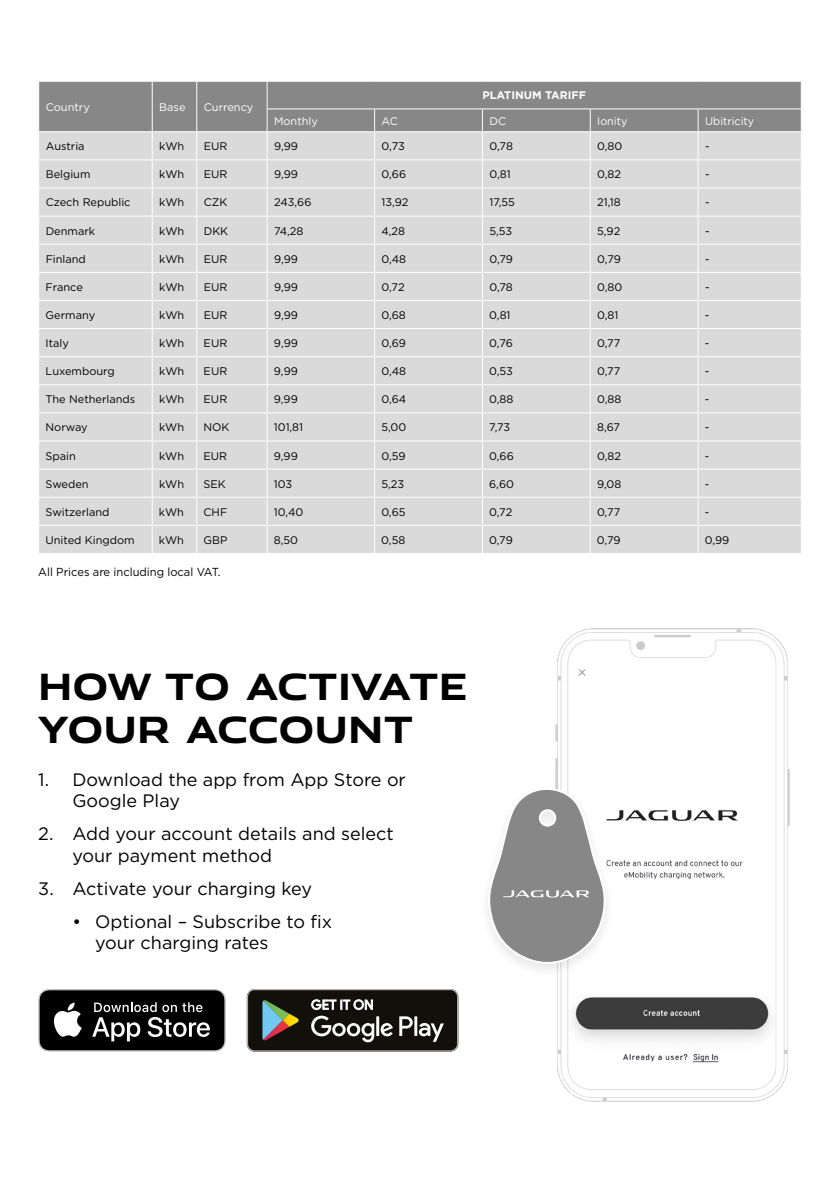
<style>
.page{position:relative;width:840px;height:1191px;background:#fff}
.page>*{position:absolute;margin:0;border:0;box-sizing:border-box;transform-origin:0 0}
.t1{font:700 36.2px/43px "Jaguar Modern";letter-spacing:-.01em;color:#000}
.t2{font:18px/21.6px "Gotham";color:#000}
.t3{font:11.6px "Gotham";color:#000;scale:.96 1}
.t4{font:11px "Gotham";color:#000}
.t5{font:11px "Gotham";color:#fff}
.t6{font:700 11px "Gotham";color:#fff}
</style>
<div class="page">
<svg style="left:38px;top:81px;width:763px;height:472px;background:#d3d3d3"></svg>
<img style="left:555px;top:628px;width:235px;height:474px">
<svg style="left:247px;top:989px;width:211px;height:62px;background:#393833"></svg>
<svg style="left:38px;top:989px;width:187px;height:62px;background:#313131"></svg>
<div style="left:477px;top:783px;width:138px;height:197px;background:#fff"></div>
<svg style="left:487px;top:782px;width:123px;height:188px"></svg>
<p class="t5" style="left:46px;top:100px;width:46px">Country</p>
<p class="t5" style="left:159px;top:100px;width:28px">Base</p>
<p class="t5" style="left:204px;top:100px;width:51px">Currency</p>
<p class="t6" style="left:482px;top:88px;width:105px">PLATINUM TARIFF</p>
<p class="t5" style="left:274px;top:114px;width:45px">Monthly</p>
<p class="t5" style="left:381px;top:114px;width:18px">AC</p>
<p class="t5" style="left:489px;top:114px;width:18px">DC</p>
<p class="t5" style="left:597px;top:114px;width:31px">Ionity</p>
<p class="t5" style="left:704px;top:114px;width:50px">Ubitricity</p>
<p class="t4" style="left:46px;top:139px;width:40px">Austria</p>
<p class="t4" style="left:159px;top:139px;width:27px">kWh</p>
<p class="t4" style="left:204px;top:139px;width:25px">EUR</p>
<p class="t4" style="left:274px;top:139px;width:25px">9,99</p>
<p class="t4" style="left:381px;top:139px;width:25px">0,73</p>
<p class="t4" style="left:489px;top:139px;width:25px">0,78</p>
<p class="t4" style="left:597px;top:139px;width:27px">0,80</p>
<p class="t4" style="left:704px;top:139px;width:6px">-</p>
<p class="t4" style="left:46px;top:167px;width:46px">Belgium</p>
<p class="t4" style="left:159px;top:167px;width:27px">kWh</p>
<p class="t4" style="left:204px;top:167px;width:25px">EUR</p>
<p class="t4" style="left:274px;top:167px;width:25px">9,99</p>
<p class="t4" style="left:381px;top:167px;width:26px">0,66</p>
<p class="t4" style="left:489px;top:167px;width:23px">0,81</p>
<p class="t4" style="left:597px;top:167px;width:25px">0,82</p>
<p class="t4" style="left:704px;top:167px;width:6px">-</p>
<p class="t4" style="left:46px;top:195px;width:86px">Czech Republic</p>
<p class="t4" style="left:159px;top:195px;width:27px">kWh</p>
<p class="t4" style="left:204px;top:195px;width:25px">CZK</p>
<p class="t4" style="left:274px;top:195px;width:39px">243,66</p>
<p class="t4" style="left:381px;top:195px;width:28px">13,92</p>
<p class="t4" style="left:489px;top:195px;width:27px">17,55</p>
<p class="t4" style="left:597px;top:195px;width:25px">21,18</p>
<p class="t4" style="left:704px;top:195px;width:6px">-</p>
<p class="t4" style="left:46px;top:224px;width:51px">Denmark</p>
<p class="t4" style="left:159px;top:224px;width:27px">kWh</p>
<p class="t4" style="left:204px;top:224px;width:26px">DKK</p>
<p class="t4" style="left:274px;top:224px;width:31px">74,28</p>
<p class="t4" style="left:381px;top:224px;width:25px">4,28</p>
<p class="t4" style="left:489px;top:224px;width:24px">5,53</p>
<p class="t4" style="left:597px;top:224px;width:25px">5,92</p>
<p class="t4" style="left:704px;top:224px;width:6px">-</p>
<p class="t4" style="left:46px;top:252px;width:42px">Finland</p>
<p class="t4" style="left:159px;top:252px;width:27px">kWh</p>
<p class="t4" style="left:204px;top:252px;width:25px">EUR</p>
<p class="t4" style="left:274px;top:252px;width:25px">9,99</p>
<p class="t4" style="left:381px;top:252px;width:26px">0,48</p>
<p class="t4" style="left:489px;top:252px;width:25px">0,79</p>
<p class="t4" style="left:597px;top:252px;width:25px">0,79</p>
<p class="t4" style="left:704px;top:252px;width:6px">-</p>
<p class="t4" style="left:46px;top:280px;width:39px">France</p>
<p class="t4" style="left:159px;top:280px;width:27px">kWh</p>
<p class="t4" style="left:203px;top:280px;width:25px">EUR</p>
<p class="t4" style="left:274px;top:280px;width:25px">9,99</p>
<p class="t4" style="left:381px;top:280px;width:25px">0,72</p>
<p class="t4" style="left:489px;top:280px;width:25px">0,78</p>
<p class="t4" style="left:597px;top:280px;width:27px">0,80</p>
<p class="t4" style="left:704px;top:280px;width:6px">-</p>
<p class="t4" style="left:46px;top:308px;width:51px">Germany</p>
<p class="t4" style="left:159px;top:308px;width:27px">kWh</p>
<p class="t4" style="left:203px;top:308px;width:25px">EUR</p>
<p class="t4" style="left:274px;top:308px;width:25px">9,99</p>
<p class="t4" style="left:381px;top:308px;width:26px">0,68</p>
<p class="t4" style="left:489px;top:308px;width:23px">0,81</p>
<p class="t4" style="left:596px;top:308px;width:23px">0,81</p>
<p class="t4" style="left:704px;top:308px;width:6px">-</p>
<p class="t4" style="left:46px;top:336px;width:25px">Italy</p>
<p class="t4" style="left:159px;top:336px;width:27px">kWh</p>
<p class="t4" style="left:203px;top:336px;width:25px">EUR</p>
<p class="t4" style="left:274px;top:336px;width:25px">9,99</p>
<p class="t4" style="left:381px;top:336px;width:26px">0,69</p>
<p class="t4" style="left:489px;top:336px;width:25px">0,76</p>
<p class="t4" style="left:596px;top:336px;width:25px">0,77</p>
<p class="t4" style="left:704px;top:336px;width:6px">-</p>
<p class="t4" style="left:46px;top:364px;width:71px">Luxembourg</p>
<p class="t4" style="left:159px;top:364px;width:27px">kWh</p>
<p class="t4" style="left:203px;top:364px;width:25px">EUR</p>
<p class="t4" style="left:274px;top:364px;width:25px">9,99</p>
<p class="t4" style="left:381px;top:364px;width:26px">0,48</p>
<p class="t4" style="left:489px;top:364px;width:25px">0,53</p>
<p class="t4" style="left:596px;top:364px;width:25px">0,77</p>
<p class="t4" style="left:704px;top:364px;width:6px">-</p>
<p class="t4" style="left:46px;top:392px;width:91px">The Netherlands</p>
<p class="t4" style="left:159px;top:392px;width:27px">kWh</p>
<p class="t4" style="left:203px;top:392px;width:25px">EUR</p>
<p class="t4" style="left:274px;top:392px;width:25px">9,99</p>
<p class="t4" style="left:381px;top:392px;width:26px">0,64</p>
<p class="t4" style="left:489px;top:392px;width:26px">0,88</p>
<p class="t4" style="left:596px;top:392px;width:26px">0,88</p>
<p class="t4" style="left:704px;top:392px;width:6px">-</p>
<p class="t4" style="left:45px;top:420px;width:44px">Norway</p>
<p class="t4" style="left:159px;top:420px;width:27px">kWh</p>
<p class="t4" style="left:203px;top:420px;width:27px">NOK</p>
<p class="t4" style="left:274px;top:420px;width:31px">101,81</p>
<p class="t4" style="left:381px;top:420px;width:26px">5,00</p>
<p class="t4" style="left:489px;top:420px;width:23px">7,73</p>
<p class="t4" style="left:596px;top:420px;width:25px">8,67</p>
<p class="t4" style="left:704px;top:420px;width:6px">-</p>
<p class="t4" style="left:45px;top:448px;width:32px">Spain</p>
<p class="t4" style="left:159px;top:448px;width:27px">kWh</p>
<p class="t4" style="left:203px;top:448px;width:25px">EUR</p>
<p class="t4" style="left:274px;top:448px;width:25px">9,99</p>
<p class="t4" style="left:381px;top:448px;width:26px">0,59</p>
<p class="t4" style="left:489px;top:448px;width:26px">0,66</p>
<p class="t4" style="left:596px;top:448px;width:25px">0,82</p>
<p class="t4" style="left:704px;top:448px;width:6px">-</p>
<p class="t4" style="left:45px;top:477px;width:45px">Sweden</p>
<p class="t4" style="left:159px;top:477px;width:27px">kWh</p>
<p class="t4" style="left:203px;top:477px;width:24px">SEK</p>
<p class="t4" style="left:274px;top:477px;width:20px">103</p>
<p class="t4" style="left:381px;top:477px;width:24px">5,23</p>
<p class="t4" style="left:489px;top:477px;width:26px">6,60</p>
<p class="t4" style="left:596px;top:477px;width:26px">9,08</p>
<p class="t4" style="left:704px;top:477px;width:6px">-</p>
<p class="t4" style="left:45px;top:505px;width:65px">Switzerland</p>
<p class="t4" style="left:159px;top:505px;width:27px">kWh</p>
<p class="t4" style="left:203px;top:505px;width:25px">CHF</p>
<p class="t4" style="left:274px;top:505px;width:31px">10,40</p>
<p class="t4" style="left:381px;top:505px;width:26px">0,65</p>
<p class="t4" style="left:489px;top:505px;width:25px">0,72</p>
<p class="t4" style="left:596px;top:505px;width:25px">0,77</p>
<p class="t4" style="left:704px;top:505px;width:6px">-</p>
<p class="t4" style="left:45px;top:533px;width:91px">United Kingdom</p>
<p class="t4" style="left:159px;top:533px;width:27px">kWh</p>
<p class="t4" style="left:203px;top:533px;width:25px">GBP</p>
<p class="t4" style="left:274px;top:533px;width:26px">8,50</p>
<p class="t4" style="left:381px;top:533px;width:26px">0,58</p>
<p class="t4" style="left:489px;top:533px;width:25px">0,79</p>
<p class="t4" style="left:596px;top:533px;width:25px">0,79</p>
<p class="t4" style="left:704px;top:533px;width:26px">0,99</p>
<p class="t3" style="left:38px;top:564px;width:191px">All Prices are including local VAT.</p>
<h1 class="t1" style="left:38px;top:663px;width:431px">HOW TO ACTIVATE<br>YOUR</h1>
<h1 class="t1" style="left:186px;top:706px;width:228px">ACCOU NT</h1>
<h2 class="t2" style="left:72px;top:768px;width:335px;text-indent:-34px">1. Download the app from App Store or<br>Google Play</h2>
<h2 class="t2" style="left:72px;top:822px;width:323px;text-indent:-34px">2. Add your account details and select your payment method</h2>
<h2 class="t2" style="left:38px;top:877px;width:275px">3. Activate your charging key</h2>
<h2 class="t2" style="left:95px;top:910px;width:238px;text-indent:-23px">• Optional – Subscribe to fix your charging rates</h2>
</div>
